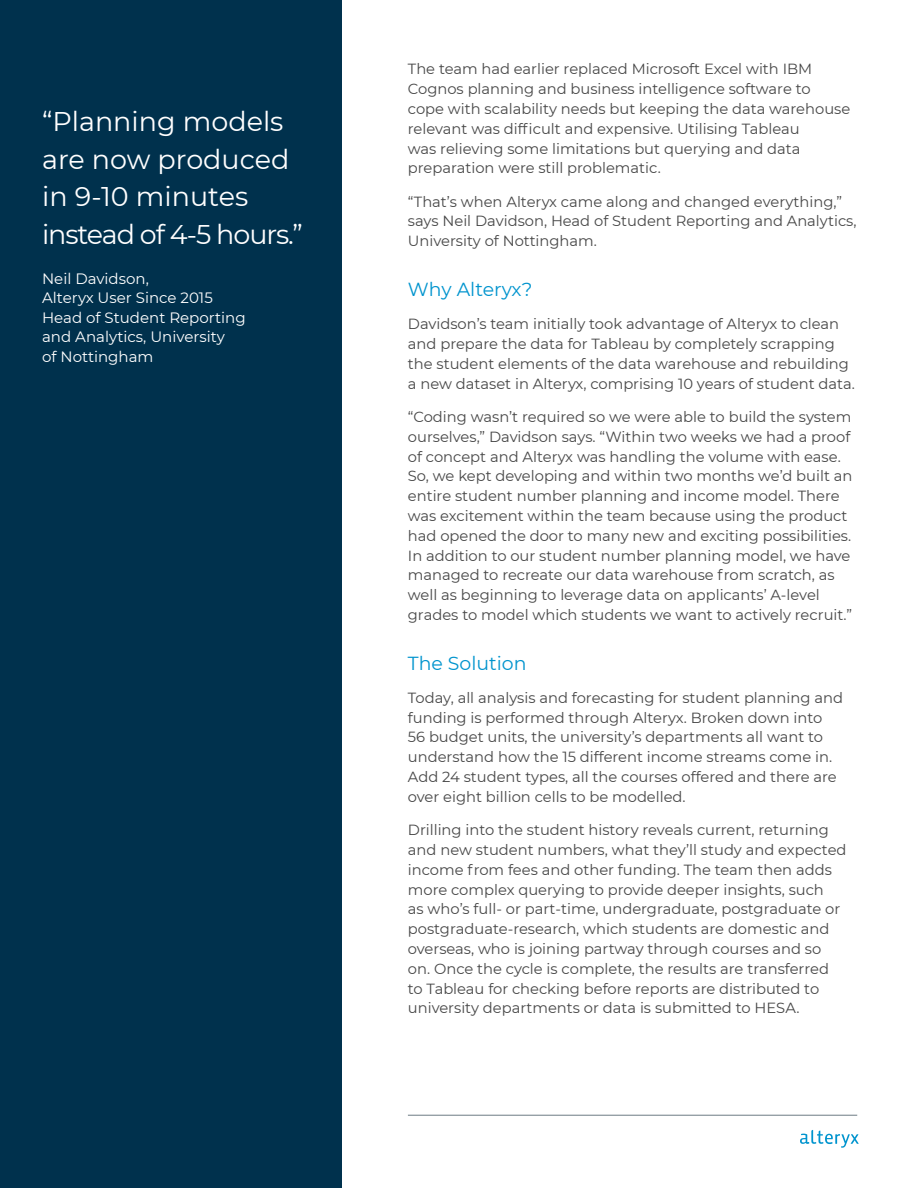
<style>
.page{position:relative;width:918px;height:1188px;background:#fff}
.page>*{position:absolute;margin:0;border:0;box-sizing:border-box;transform-origin:0 0}
.t1{font:27px/37.5px "Montserrat";color:#fff}
.t2{font:18.9px "Montserrat";color:#0094ce}
.t3{font:15px/19.5px "Montserrat";color:#fff}
.t4{font:14.7px/19.8px "Montserrat";color:#474747}
</style>
<div class="page">
<div style="left:0;top:0;width:342px;height:1188px;background:#00314d"></div>
<svg style="left:800px;top:1130px;width:59px;height:18px"></svg>
<hr style="left:408px;top:1115px;width:449px;height:1px;background:#6c7a83">
<h1 class="t1" style="left:42px;top:102px;width:262px">“Planning models are now produced in 9-10 minutes instead of 4-5 hours.”</h1>
<p class="t3" style="left:42px;top:268px;width:205px">Neil Davidson,<br>Alteryx User Since 2015<br>Head of Student Reporting and Analytics, University<br>of Nottingham</p>
<p class="t4" style="left:408px;top:59px;width:444px">The team had earlier replaced Microsoft Excel with IBM Cognos planning and business intelligence software to cope with scalability needs but keeping the data warehouse relevant was difficult and expensive. Utilising Tableau<br>was relieving some limitations but querying and data preparation were still problematic.</p>
<p class="t4" style="left:408px;top:191px;width:450px">“That’s when Alteryx came along and changed everything,” says Neil Davidson, Head of Student Reporting and Analytics,<br>University of Nottingham.</p>
<p class="t2" style="left:408px;top:276px;width:126px">Why Alteryx?</p>
<p class="t4" style="left:408px;top:314px;width:449px">Davidson’s team initially took advantage of Alteryx to clean and prepare the data for Tableau by completely scrapping the student elements of the data warehouse and rebuilding a new dataset in Alteryx, comprising 10 years of student data.</p>
<p class="t4" style="left:408px;top:406px;width:446px">“Coding wasn’t required so we were able to build the system ourselves,” Davidson says. “Within two weeks we had a proof of concept and Alteryx was handling the volume with ease.<br>So, we kept developing and within two months we’d built an entire student number planning and income model. There was excitement within the team because using the product had opened the door to many new and exciting possibilities.<br>In addition to our student number planning model, we have managed to recreate our data warehouse from scratch, as well as beginning to leverage data on applicants’ A-level grades to model which students we want to actively recruit.”</p>
<p class="t2" style="left:408px;top:650px;width:120px">The Solution</p>
<p class="t4" style="left:408px;top:687px;width:437px">Today, all analysis and forecasting for student planning and funding is performed through Alteryx. Broken down into 56 budget units, the university’s departments all want to understand how the 15 different income streams come in.<br>Add 24 student types, all the courses offered and there are over eight billion cells to be modelled.</p>
<p class="t4" style="left:408px;top:820px;width:440px">Drilling into the student history reveals current, returning and new student numbers, what they’ll study and expected income from fees and other funding. The team then adds more complex querying to provide deeper insights, such<br>as who’s full- or part-time, undergraduate, postgraduate or postgraduate-research, which students are domestic and overseas, who is joining partway through courses and so on. Once the cycle is complete, the results are transferred to Tableau for checking before reports are distributed to university departments or data is submitted to HESA.</p>
</div>
